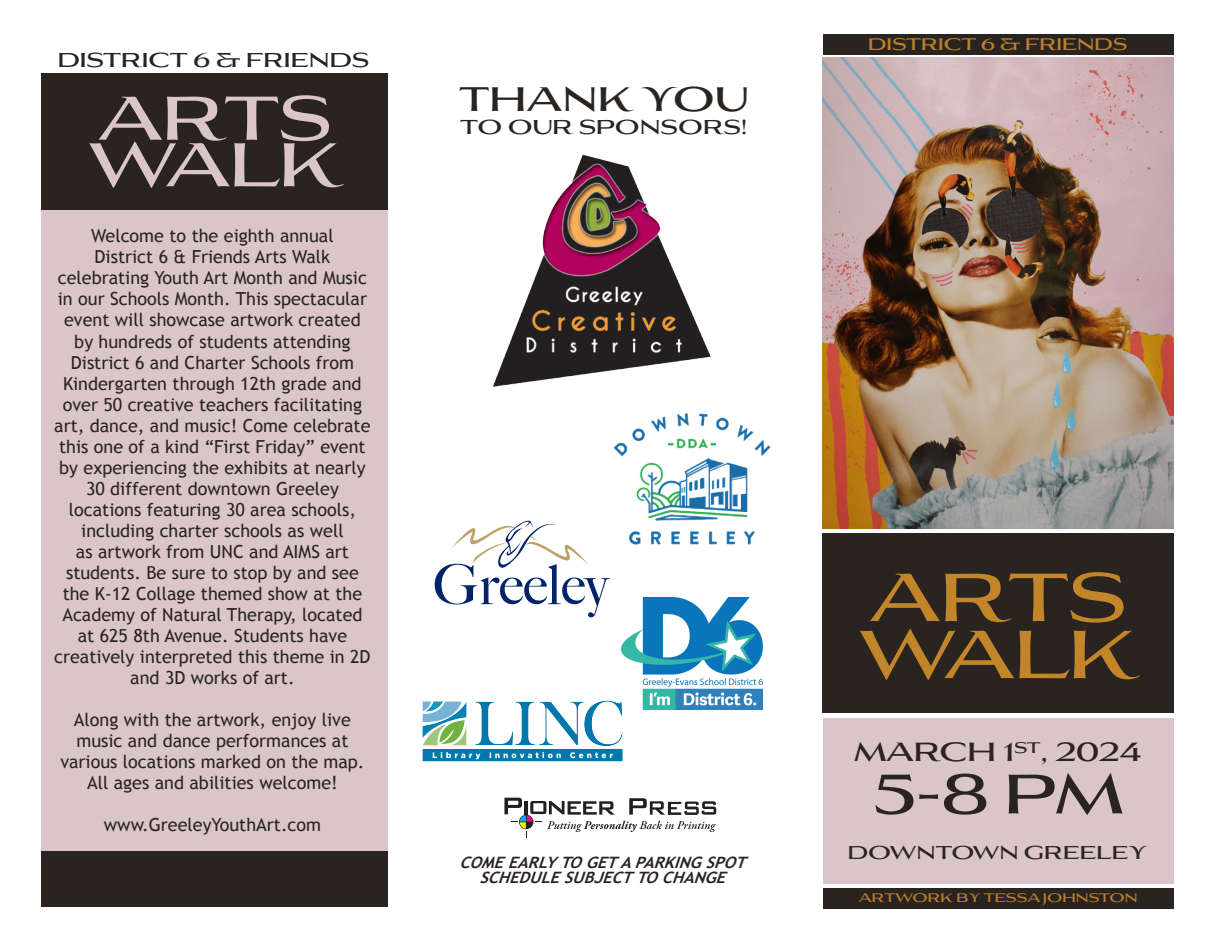
<style>
.page{position:relative;width:1215px;height:945px;background:#fff}
.page>*{position:absolute;margin:0;border:0;box-sizing:border-box;transform-origin:0 0}
.t1{font:500 66px/57px "Aviano Flare";letter-spacing:-.02em;color:#c2852a}
.t2{font:500 60px/46.5px "Aviano Flare";letter-spacing:-.02em;color:#dac6ca}
.t3{font:500 54px "Aviano Flare";color:#2a2421}
.t4{font:500 33px "Aviano Flare";color:#2a2421}
.t5{font:500 25.5px "Aviano Flare";color:#2a2421}
.t6{font:500 19.5px "Aviano Flare";color:#2a2421}
.t7{font:18px/21px "Trebuchet MS";color:#2a2421;text-align:center}
.t8{font:500 18px "Aviano Flare";color:#2a2421}
.t9{font:500 16.2px "Aviano Flare";color:#bd802b}
.t10{font:italic 700 15.6px "Trebuchet MS";color:#2a2421;scale:1.05 1}
.t11{font:500 12px "Aviano Flare";color:#bd802b}
</style>
<div class="page">
<div style="left:823px;top:718px;width:351px;height:165px;background:#dac6ca"></div>
<div style="left:42px;top:851px;width:346px;height:55px;background:#2a2421"></div>
<div style="left:42px;top:146px;width:346px;height:705px;background:#dac6ca"></div>
<div style="left:42px;top:73px;width:346px;height:136px;background:#2a2421"></div>
<svg style="left:435px;top:521px;width:175px;height:96px"></svg>
<svg style="left:504px;top:798px;width:212px;height:40px"></svg>
<img style="left:492px;top:154px;width:219px;height:233px">
<img style="left:606px;top:413px;width:165px;height:141px">
<img style="left:622px;top:598px;width:140px;height:111px">
<img style="left:422px;top:684px;width:212px;height:78px">
<div style="left:823px;top:534px;width:351px;height:179px;background:#2a2421"></div>
<div style="left:823px;top:34px;width:351px;height:20px;background:#2a2421"></div>
<img style="left:823px;top:58px;width:351px;height:471px">
<div style="left:823px;top:888px;width:351px;height:20px;background:#2a2421"></div>
<p class="t6" style="left:58px;top:49px;width:313px">DISTRICT 6 &amp; FRIENDS</p>
<h2 class="t2" style="left:89px;top:96px;width:254px">ARTS<br>WALK</h2>
<p class="t7" style="left:54px;top:226px;width:318px">Welcome to the eighth annual<br>District 6 &amp; Friends Arts Walk celebrating Youth Art Month and Music in our Schools Month. This spectacular event will showcase artwork created by hundreds of students attending District 6 and Charter Schools from Kindergarten through 12th grade and over 50 creative teachers facilitating art, dance, and music! Come celebrate this one of a kind “First Friday” event by experiencing the exhibits at nearly 30 different downtown Greeley locations featuring 30 area schools, including charter schools as well<br>as artwork from UNC and AIMS art students. Be sure to stop by and see the K-12 Collage themed show at the Academy of Natural Therapy, located at 625 8th Avenue. Students have creatively interpreted this theme in 2D and 3D works of art.</p>
<p class="t7" style="left:60px;top:709px;width:306px">Along with the artwork, enjoy live music and dance performances at various locations marked on the map.<br>All ages and abilities welcome!</p>
<p class="t7" style="left:104px;top:814px;width:219px">www.GreeleyYouthArt.com</p>
<h3 class="t4" style="left:459px;top:80px;width:291px">THANK YOU</h3>
<p class="t6" style="left:460px;top:116px;width:288px">TO OUR SPONSORS!</p>
<p class="t10" style="left:459px;top:853px;width:280px">COMEEARLYTOGETAPARKINGSPOT</p>
<p class="t10" style="left:479px;top:867px;width:242px">SCHEDULESUBJECTTOCHANGE</p>
<p class="t9" style="left:868px;top:35px;width:261px">DISTRICT 6 &amp; FRIENDS</p>
<h1 class="t1" style="left:859px;top:570px;width:280px">ARTS<br>WALK</h1>
<h3 class="t5" style="left:854px;top:737px;width:288px">MARCH 1<sup>ST</sup>, 2024</h3>
<h3 class="t3" style="left:873px;top:763px;width:251px">5-8 PM</h3>
<p class="t8" style="left:848px;top:842px;width:301px">DOWNTOWN GREELEY</p>
<p class="t11" style="left:859px;top:891px;width:280px">ARTWORK BY TESSA JOHNSTON</p>
</div>
